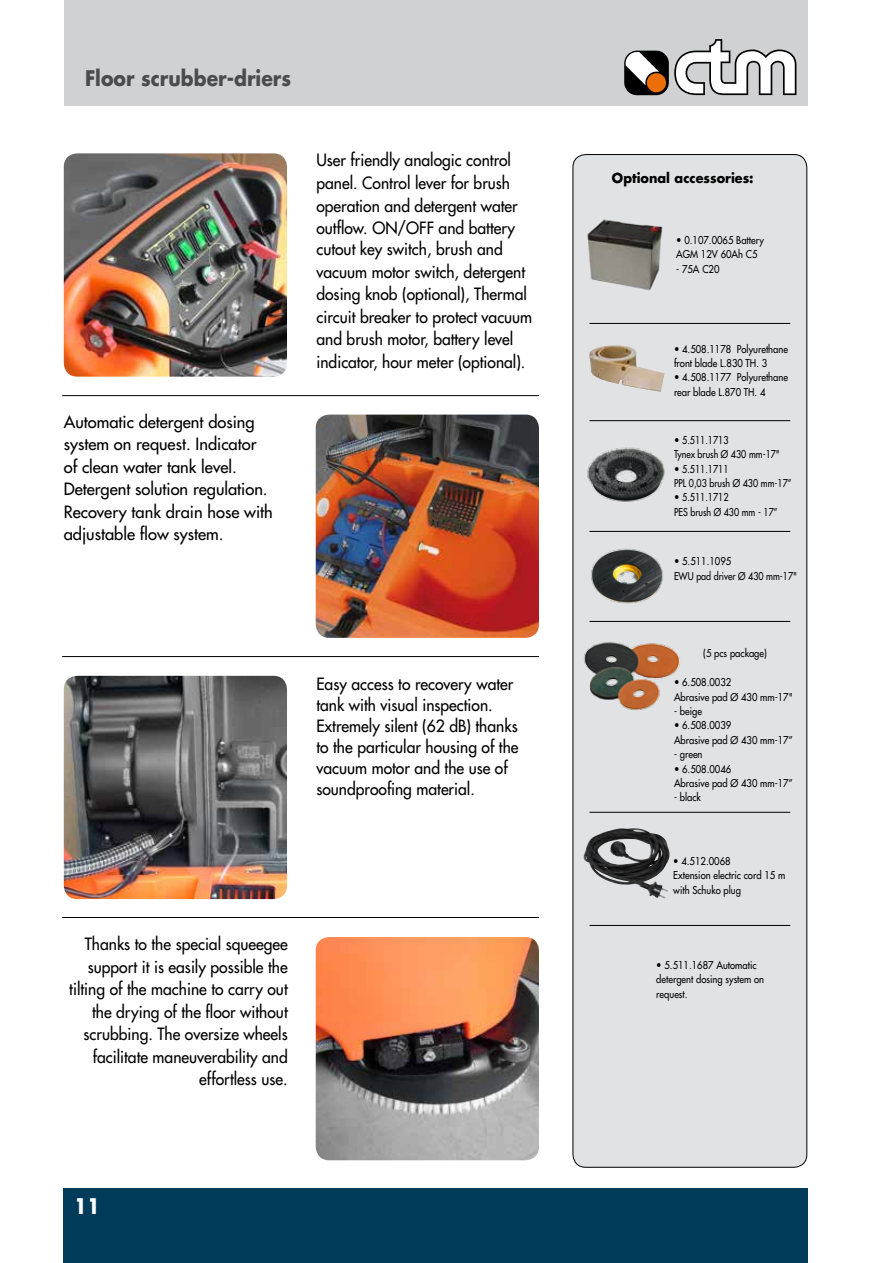
<style>
.page{position:relative;width:893px;height:1263px;background:#fff}
.page>*{position:absolute;margin:0;border:0;box-sizing:border-box;transform-origin:0 0}
.t1{font:700 21px "Futura Std";color:#4b4b4d;scale:.9 1}
.t2{font:700 21px "Futura Std";color:#fff;scale:.9 1}
.t3{font:500 16.5px/22.5px "Futura Std";color:#000;scale:.95 1}
.t4{font:500 16.5px/22.5px "Futura Std";color:#000}
.t5{font:700 13.5px "Futura Std";color:#000;scale:.95 1}
.t6{font:500 10.5px/14.4px "Futura Std";color:#000;scale:.9 1}
</style>
<div class="page">
<div style="left:64px;top:0;width:743px;height:106px;background:#d0d1d2"></div>
<svg style="left:624px;top:39px;width:172px;height:56px"></svg>
<div style="left:64px;top:1188px;width:744px;height:75px;background:#003c5a"></div>
<div style="left:573px;top:155px;width:234px;height:1012px;background:#e1e2e3;border-radius:13px"></div>
<div style="left:573px;top:154px;width:234px;height:1014px;border:1px solid #000;border-radius:13px"></div>
<hr style="left:589px;top:323px;width:201px;height:1px;background:#000">
<hr style="left:589px;top:420px;width:201px;height:1px;background:#000">
<hr style="left:589px;top:621px;width:201px;height:1px;background:#000">
<hr style="left:589px;top:531px;width:201px;height:1px;background:#000">
<hr style="left:62px;top:395px;width:477px;height:1px;background:#000">
<hr style="left:62px;top:656px;width:477px;height:1px;background:#000">
<hr style="left:62px;top:917px;width:477px;height:1px;background:#000">
<img style="left:589px;top:345px;width:76px;height:47px">
<img style="left:584px;top:642px;width:96px;height:68px">
<img style="left:587px;top:447px;width:78px;height:55px">
<img style="left:591px;top:548px;width:72px;height:56px">
<img style="left:64px;top:153px;width:223px;height:224px">
<img style="left:316px;top:415px;width:223px;height:223px">
<img style="left:64px;top:676px;width:223px;height:223px">
<img style="left:316px;top:937px;width:223px;height:223px">
<hr style="left:589px;top:812px;width:201px;height:1px;background:#000">
<hr style="left:589px;top:925px;width:201px;height:1px;background:#000">
<img style="left:583px;top:828px;width:87px;height:70px">
<img style="left:587px;top:219px;width:76px;height:72px">
<p class="t1" style="left:85px;top:64px;width:230px">Floor scrubber-driers</p>
<p class="t4" style="left:64px;top:410px;width:211px">Automatic detergent dosing system on request. Indicator of clean water tank level.<br>Detergent solution regulation.<br>Recovery tank drain hose with adjustable flow system.</p>
<p class="t3" style="left:316px;top:149px;width:213px">User friendly analogic control panel. Control lever for brush operation and detergent water outflow. ON/OFF and battery</p>
<p class="t3" style="left:316px;top:238px;width:229px">cutout key switch, brush and vacuum motor switch, detergent dosing knob (optional), Thermal circuit breaker to protect vacuum and brush motor, battery level indicator, hour meter (optional).</p>
<p class="t3" style="left:316px;top:673px;width:214px;line-height:21px">Easy access to recovery water tank with visual inspection.<br>Extremely silent (62 dB) thanks to the particular housing of the vacuum motor and the use of soundproofing material.</p>
<p class="t3" style="left:69px;top:933px;width:231px;text-align:right">Thanks to the special squeegee support it is easily possible the tilting of the machine to carry out the drying of the floor without scrubbing. The oversize wheels facilitate maneuverability and effortless use.</p>
<p class="t2" style="left:74px;top:1192px;width:30px">11</p>
<p class="t5" style="left:612px;top:169px;width:151px">Optional accessories:</p>
<p class="t6" style="left:676px;top:233px;width:99px">• 0.107.0065 Battery<br>AGM 12V 60Ah C5</p>
<p class="t6" style="left:676px;top:262px;width:50px">- 75A C20</p>
<p class="t6" style="left:674px;top:342px;width:128px">• 4.508.1178 Polyurethane front blade L.830 TH. 3</p>
<p class="t6" style="left:674px;top:370px;width:128px">• 4.508.1177 Polyurethane rear blade L.870 TH. 4</p>
<p class="t6" style="left:674px;top:433px;width:119px">• 5.511.1713<br>Tynex brush Ø 430 mm-17"</p>
<p class="t6" style="left:674px;top:461px;width:132px">• 5.511.1711<br>PPL 0,03 brush Ø 430 mm-17”</p>
<p class="t6" style="left:674px;top:490px;width:117px">• 5.511.1712<br>PES brush Ø 430 mm - 17”</p>
<p class="t6" style="left:674px;top:554px;width:138px">• 5.511.1095<br>EWU pad driver Ø 430 mm-17"</p>
<p class="t6" style="left:703px;top:646px;width:72px">(5 pcs package)</p>
<p class="t6" style="left:674px;top:675px;width:134px">• 6.508.0032<br>Abrasive pad Ø 430 mm-17"</p>
<p class="t6" style="left:674px;top:704px;width:33px">- beige</p>
<p class="t6" style="left:674px;top:718px;width:134px">• 6.508.0039<br>Abrasive pad Ø 430 mm-17”</p>
<p class="t6" style="left:674px;top:747px;width:33px">- green</p>
<p class="t6" style="left:674px;top:762px;width:134px">• 6.508.0046<br>Abrasive pad Ø 430 mm-17”</p>
<p class="t6" style="left:674px;top:790px;width:32px">- black</p>
<p class="t6" style="left:673px;top:854px;width:126px">• 4.512.0068<br>Extension electric cord 15 m with Schuko plug</p>
<p class="t6" style="left:656px;top:958px;width:121px">• 5.511.1687 Automatic detergent dosing system on request.</p>
</div>
